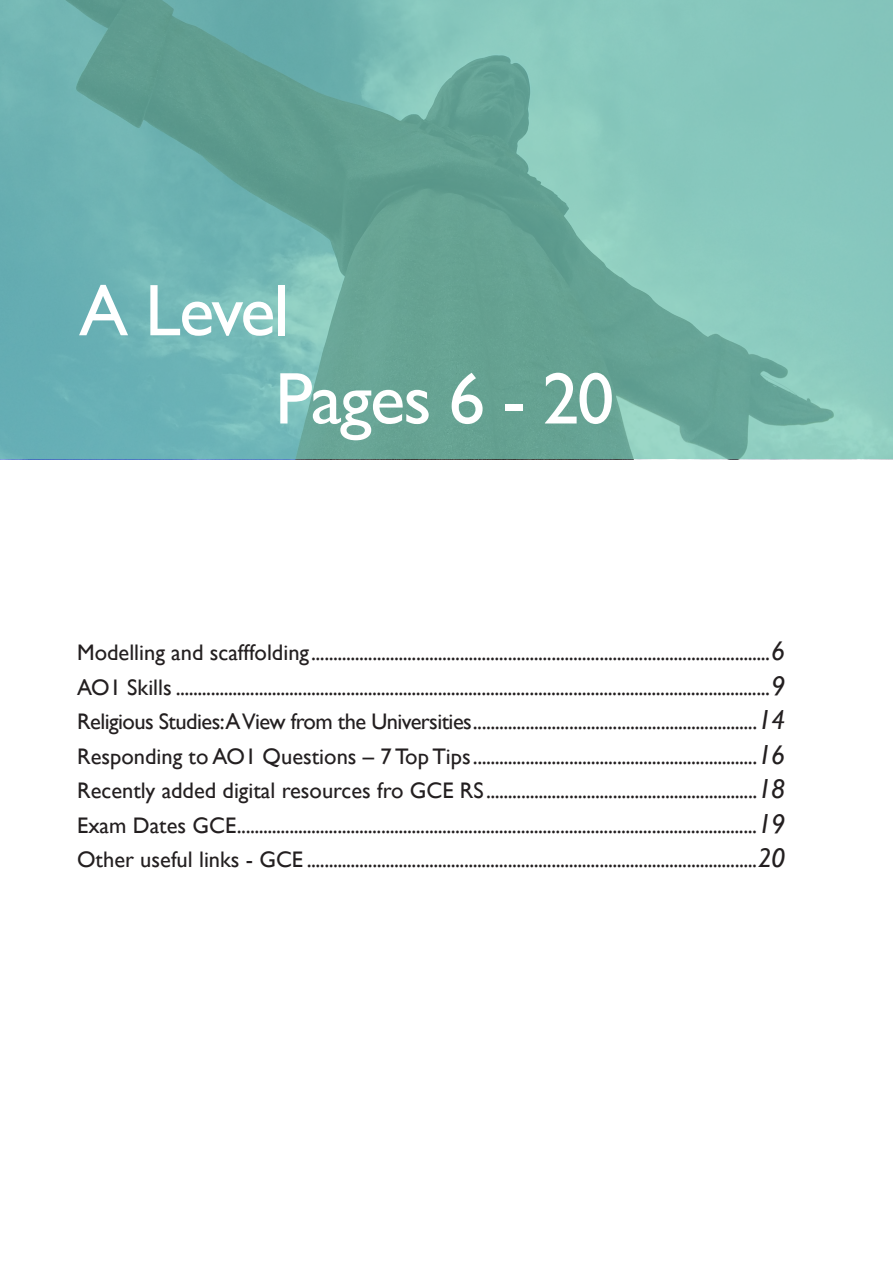
<style>
.page{position:relative;width:893px;height:1263px;background:#fff}
.page>*{position:absolute;margin:0;border:0;box-sizing:border-box;transform-origin:0 0}
.Page_Header{font:73.5px "Gill Sans";letter-spacing:-.025em;color:#fff}
.t1{font:22.5px "Gill Sans";color:#231f20}
.t2{font:22.5px "Gill Sans";letter-spacing:-.025em;color:#231f20}
.s1{font-style:italic;font-size:27px}
</style>
<div class="page">
<svg style="left:0;top:0;width:893px;height:459px;background:#73b4ab"></svg>
<p class="Page_Header" style="left:79px;top:268px;width:212px">A Level</p>
<p class="Page_Header" style="left:275px;top:356px;width:340px">Pages 6 - 20</p>
<p class="t1" style="left:77px;top:640px;width:710px">Modelling and scafffolding.........................................................................................................<span class="s1">6</span></p>
<p class="t1" style="left:77px;top:674px;width:710px">AO1 Skills ........................................................................................................................................<span class="s1">9</span></p>
<p class="t2" style="left:77px;top:709px;width:710px">Religious Studies:A View from the Universities.................................................................<span class="s1">14</span></p>
<p class="t1" style="left:77px;top:743px;width:710px">Responding to AO1 Questions – 7 Top Tips.................................................................<span class="s1">16</span></p>
<p class="t1" style="left:77px;top:778px;width:710px">Recently added digital resources fro GCE RS..............................................................<span class="s1">18</span></p>
<p class="t1" style="left:77px;top:812px;width:710px">Exam Dates GCE.......................................................................................................................<span class="s1">19</span></p>
<p class="t1" style="left:77px;top:847px;width:710px">Other useful links - GCE .......................................................................................................<span class="s1">20</span></p>
</div>
